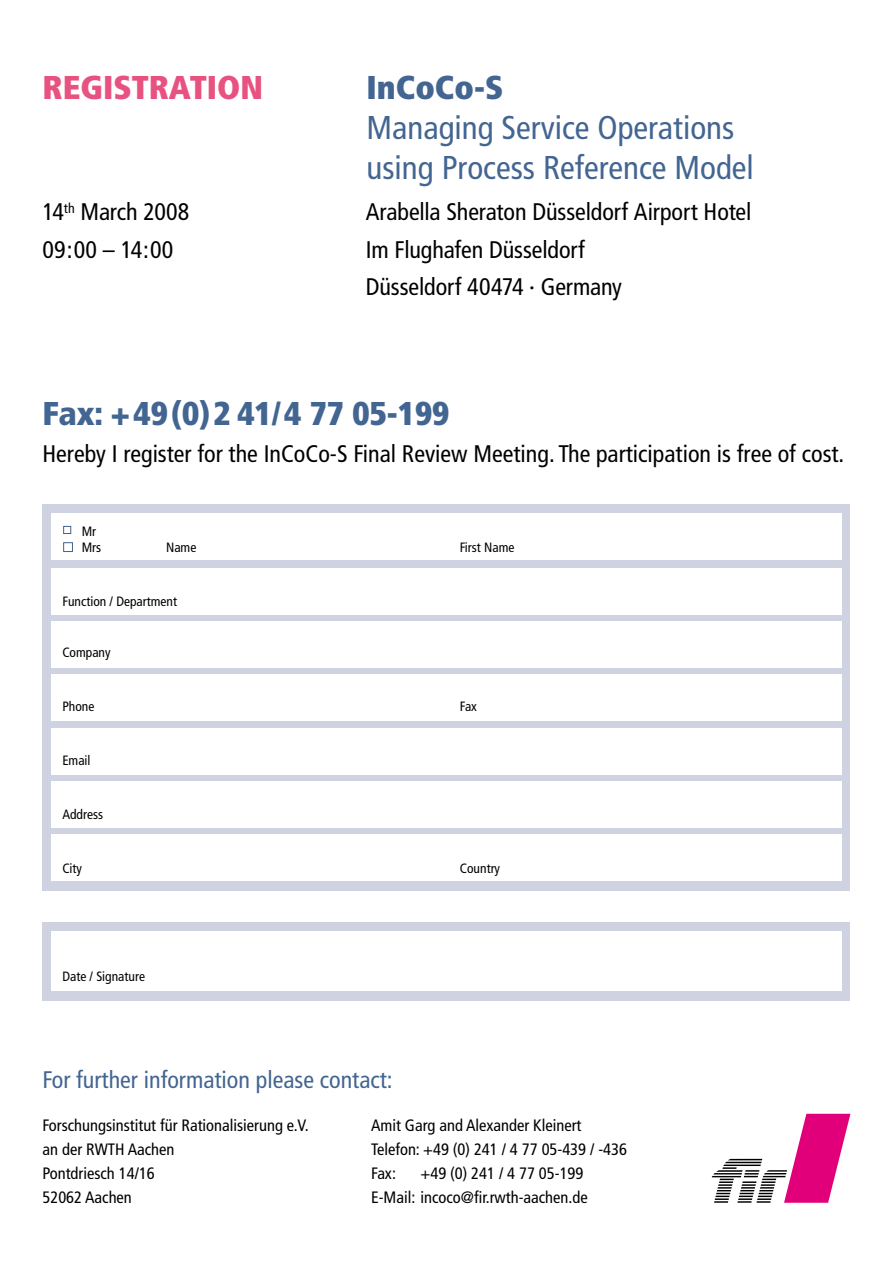
<style>
.page{position:relative;width:893px;height:1263px;background:#fff}
.page>*{position:absolute;margin:0;border:0;box-sizing:border-box;transform-origin:0 0}
.t1{font:condensed 33px/39.6px "Frutiger";color:#436592}
.t2{font:900 condensed 33px "Frutiger";color:#436592}
.t3{font:900 condensed 33px "Frutiger";color:#e85281}
.t4{font:condensed 24px/37.3px "Frutiger";color:#000}
.t5{font:condensed 24px "Frutiger";color:#436592}
.t6{font:condensed 16.5px "Frutiger";color:#000}
.t7{font:condensed 13.5px/16.5px "Frutiger";color:#000}
</style>
<div class="page">
<svg style="left:712px;top:1114px;width:138px;height:89px"></svg>
<div style="left:43px;top:922px;width:807px;height:78px;background:#cfd3e1"></div>
<div style="left:51px;top:931px;width:791px;height:60px;background:#fff"></div>
<div style="left:43px;top:504px;width:807px;height:387px;background:#cfd3e1"></div>
<div style="left:51px;top:513px;width:791px;height:47px;background:#fff"></div>
<div style="left:51px;top:568px;width:791px;height:47px;background:#fff"></div>
<div style="left:51px;top:621px;width:791px;height:47px;background:#fff"></div>
<div style="left:51px;top:674px;width:791px;height:47px;background:#fff"></div>
<div style="left:51px;top:728px;width:791px;height:46px;background:#fff"></div>
<div style="left:51px;top:781px;width:791px;height:47px;background:#fff"></div>
<div style="left:51px;top:834px;width:791px;height:47px;background:#fff"></div>
<div style="left:63px;top:526px;width:8px;height:8px;border:1px solid #436592"></div>
<div style="left:63px;top:542px;width:10px;height:10px;border:1px solid #436592"></div>
<h1 class="t3" style="left:43px;top:68px;width:222px">REGISTRATION</h1>
<h1 class="t2" style="left:367px;top:68px;width:138px">InCoCo-S</h1>
<h1 class="t1" style="left:367px;top:108px;width:389px">Managing Service Operations using Process Reference Model</h1>
<h2 class="t4" style="left:43px;top:194px;width:148px">14<sup>th</sup> March 2008<br>09:00 – 14:00</h2>
<h2 class="t4" style="left:366px;top:194px;width:387px">Arabella Sheraton Düsseldorf Airport Hotel<br>Im Flughafen Düsseldorf<br>Düsseldorf 40474 · Germany</h2>
<h1 class="t2" style="left:43px;top:393px;width:408px">Fax: +49(0)2 41/4 77 05-199</h1>
<h2 class="t4" style="left:43px;top:435px;width:803px">Hereby I register for the InCoCo-S Final Review Meeting. The participation is free of cost.</h2>
<p class="t7" style="left:82px;top:523px;width:21px">Mr<br>Mrs</p>
<p class="t7" style="left:166px;top:539px;width:32px">Name</p>
<p class="t7" style="left:460px;top:539px;width:56px">First Name</p>
<p class="t7" style="left:62px;top:593px;width:116px">Function / Department</p>
<p class="t7" style="left:62px;top:644px;width:50px">Company</p>
<p class="t7" style="left:62px;top:698px;width:34px">Phone</p>
<p class="t7" style="left:460px;top:698px;width:19px">Fax</p>
<p class="t7" style="left:62px;top:752px;width:30px">Email</p>
<p class="t7" style="left:62px;top:806px;width:42px">Address</p>
<p class="t7" style="left:62px;top:860px;width:21px">City</p>
<p class="t7" style="left:460px;top:860px;width:42px">Country</p>
<p class="t7" style="left:62px;top:968px;width:84px">Date / Signature</p>
<h2 class="t5" style="left:43px;top:1065px;width:352px">For further information please contact:</h2>
<p class="t6" style="left:43px;top:1116px;width:268px">Forschungsinstitut für Rationalisierung e.V.</p>
<p class="t6" style="left:371px;top:1116px;width:212px">Amit Garg and Alexander Kleinert</p>
<p class="t6" style="left:43px;top:1140px;width:133px">an der RWTH Aachen</p>
<p class="t6" style="left:371px;top:1140px;width:257px">Telefon: +49 (0) 241 / 4 77 05-439 / -436</p>
<p class="t6" style="left:43px;top:1164px;width:114px">Pontdriesch 14/16</p>
<p class="t6" style="left:371px;top:1164px;width:26px">Fax:</p>
<p class="t6" style="left:421px;top:1164px;width:164px">+49 (0) 241 / 4 77 05-199</p>
<p class="t6" style="left:43px;top:1188px;width:91px">52062 Aachen</p>
<p class="t6" style="left:371px;top:1188px;width:218px">E-Mail: incoco@fir.rwth-aachen.de</p>
</div>
